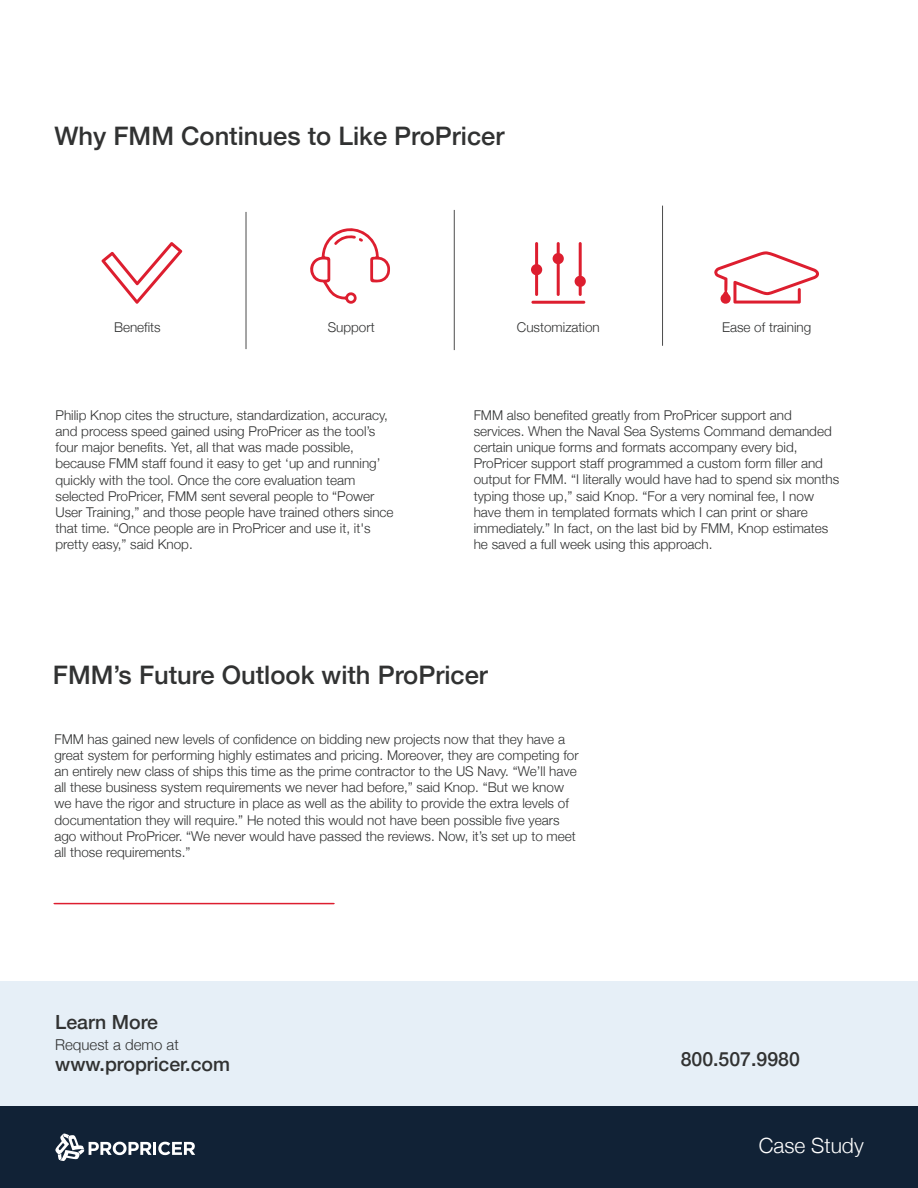
<style>
.page{position:relative;width:918px;height:1188px;background:#fff}
.page>*{position:absolute;margin:0;border:0;box-sizing:border-box;transform-origin:0 0}
.t1{font:500 25.5px "Helvetica Neue";color:#313232}
.t2{font:300 21px "Helvetica Neue";color:#fff}
.t3{font:500 19.5px "Helvetica Neue";color:#313232}
.t4{font:300 15px "Helvetica Neue";color:#313232}
.t5{font:300 13.5px/16.2px "Helvetica Neue";color:#313232}
</style>
<div class="page">
<div style="left:0;top:982px;width:918px;height:124px;background:#e6eff7"></div>
<div style="left:0;top:1106px;width:918px;height:82px;background:#112236"></div>
<svg style="left:714px;top:251px;width:105px;height:53px"></svg>
<svg style="left:102px;top:242px;width:80px;height:62px"></svg>
<svg style="left:310px;top:228px;width:80px;height:76px"></svg>
<svg style="left:531px;top:242px;width:55px;height:62px"></svg>
<hr style="left:246px;top:212px;width:1px;height:137px;background:#4c4c4c">
<hr style="left:454px;top:210px;width:1px;height:140px;background:#4c4c4c">
<hr style="left:662px;top:206px;width:1px;height:140px;background:#4c4c4c">
<svg style="left:53px;top:903px;width:282px;height:1px"></svg>
<svg style="left:55px;top:1134px;width:140px;height:27px"></svg>
<h1 class="t1" style="left:54px;top:116px;width:452px">Why FMM Continues to Like ProPricer</h1>
<p class="t5" style="left:114px;top:318px;width:48px">Benefits</p>
<p class="t5" style="left:328px;top:318px;width:49px">Support</p>
<p class="t5" style="left:517px;top:318px;width:84px">Customization</p>
<p class="t5" style="left:722px;top:318px;width:91px">Ease of training</p>
<p class="t5" style="left:56px;top:406px;width:340px">Philip Knop cites the structure, standardization, accuracy, and process speed gained using ProPricer as the tool’s four major benefits. Yet, all that was made possible, because FMM staff found it easy to get ‘up and running’ quickly with the tool. Once the core evaluation team selected ProPricer, FMM sent several people to “Power User Training,” and those people have trained others since that time. “Once people are in ProPricer and use it, it's pretty easy,” said Knop.</p>
<p class="t5" style="left:474px;top:406px;width:367px">FMM also benefited greatly from ProPricer support and services. When the Naval Sea Systems Command demanded certain unique forms and formats accompany every bid, ProPricer support staff programmed a custom form filler and output for FMM. “I literally would have had to spend six months typing those up,” said Knop. “For a very nominal fee, I now have them in templated formats which I can print or share immediately.” In fact, on the last bid by FMM, Knop estimates he saved a full week using this approach.</p>
<h1 class="t1" style="left:53px;top:655px;width:436px">FMM’s Future Outlook with ProPricer</h1>
<p class="t5" style="left:54px;top:730px;width:526px">FMM has gained new levels of confidence on bidding new projects now that they have a great system for performing highly estimates and pricing. Moreover, they are competing for an entirely new class of ships this time as the prime contractor to the US Navy. “We’ll have all these business system requirements we never had before,” said Knop. “But we know we have the rigor and structure in place as well as the ability to provide the extra levels of documentation they will require.” He noted this would not have been possible five years ago without ProPricer. “We never would have passed the reviews. Now, it’s set up to meet all those requirements.”</p>
<h3 class="t3" style="left:55px;top:1006px;width:104px">Learn More</h3>
<p class="t4" style="left:55px;top:1032px;width:125px">Request a demo at</p>
<h3 class="t3" style="left:55px;top:1048px;width:176px">www.propricer.com</h3>
<h3 class="t3" style="left:681px;top:1043px;width:121px">800.507.9980</h3>
<h2 class="t2" style="left:759px;top:1128px;width:107px">Case Study</h2>
</div>
